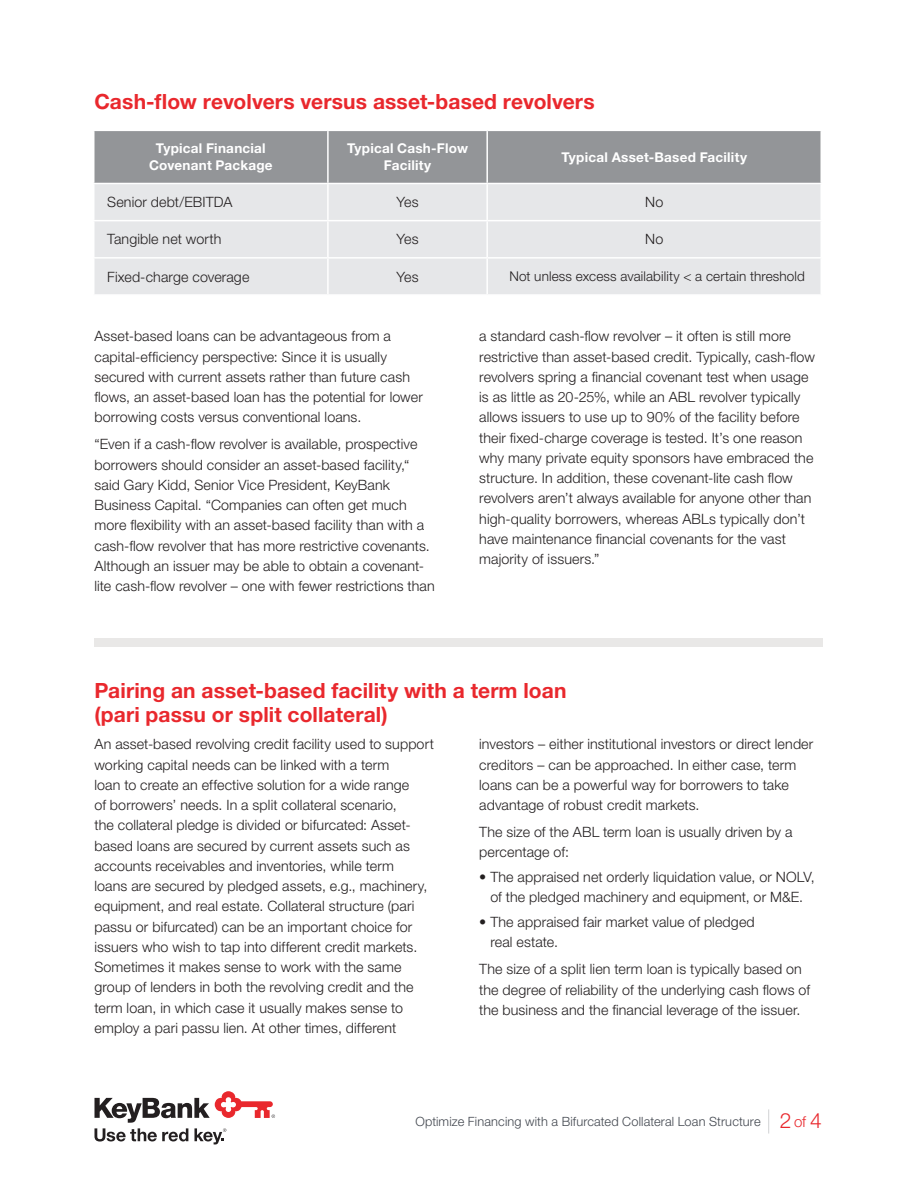
<style>
.page{position:relative;width:918px;height:1188px;background:#fff}
.page>*{position:absolute;margin:0;border:0;box-sizing:border-box;transform-origin:0 0}
._01__Headlines_-_14{font:700 21px/24px "Helvetica Neue LT Std";letter-spacing:.005em;color:#e9282d}
.t1{font:300 21px "Helvetica Neue LT Std";color:#e9282d}
._03__Body_-_9_5_13_5{font:300 14.25px/20.2px "Helvetica Neue LT Std";letter-spacing:.01em;color:#231f20}
._4_Body_text_9_5_13{font:700 13.5px/16.5px "Helvetica Neue LT Pro";letter-spacing:.02em;color:#fff;text-align:center}
._03__Body_-_9_5_13_5-2{font:300 13.5px "Helvetica Neue LT Std";letter-spacing:.01em;color:#231f20}
._12__Bottom_page_foo{font:300 12.75px "Helvetica Neue LT Std";letter-spacing:.01em;color:#41464e}
.s1{font-size:15px}
</style>
<div class="page">
<svg style="left:768px;top:1109px;width:1px;height:25px"></svg>
<svg style="left:94px;top:1091px;width:181px;height:53px"></svg>
<div style="left:94px;top:131px;width:726px;height:52px;background:#939598"></div>
<div style="left:94px;top:184px;width:726px;height:110px;background:#e6e7e9"></div>
<hr style="left:327px;top:131px;width:2px;height:52px;background:#fff">
<hr style="left:486px;top:131px;width:2px;height:52px;background:#fff">
<hr style="left:327px;top:184px;width:2px;height:36px;background:#fff">
<hr style="left:486px;top:184px;width:2px;height:36px;background:#fff">
<hr style="left:93px;top:220px;width:235px;height:1px;background:#fff">
<hr style="left:328px;top:220px;width:159px;height:1px;background:#fff">
<hr style="left:327px;top:221px;width:2px;height:36px;background:#fff">
<hr style="left:487px;top:220px;width:335px;height:1px;background:#fff">
<hr style="left:486px;top:221px;width:2px;height:36px;background:#fff">
<hr style="left:93px;top:257px;width:235px;height:2px;background:#fff">
<hr style="left:328px;top:257px;width:159px;height:2px;background:#fff">
<hr style="left:327px;top:259px;width:2px;height:35px;background:#fff">
<hr style="left:487px;top:257px;width:335px;height:2px;background:#fff">
<hr style="left:486px;top:259px;width:2px;height:35px;background:#fff">
<div style="left:94px;top:638px;width:730px;height:9px;background:#e9e8e7"></div>
<p class="_01__Headlines_-_14" style="left:94px;top:90px;width:502px">Cash-flow revolvers versus asset-based revolvers</p>
<p class="_4_Body_text_9_5_13" style="left:149px;top:140px;width:125px">Typical Financial<br>Covenant Package</p>
<p class="_4_Body_text_9_5_13" style="left:347px;top:140px;width:123px">Typical Cash-Flow<br>Facility</p>
<p class="_4_Body_text_9_5_13" style="left:561px;top:148px;width:187px">Typical Asset-Based Facility</p>
<p class="_03__Body_-_9_5_13_5" style="left:107px;top:192px;width:127px">Senior debt/EBITDA</p>
<p class="_03__Body_-_9_5_13_5" style="left:396px;top:192px;width:24px">Yes</p>
<p class="_03__Body_-_9_5_13_5" style="left:645px;top:192px;width:20px">No</p>
<p class="_03__Body_-_9_5_13_5" style="left:107px;top:229px;width:116px">Tangible net worth</p>
<p class="_03__Body_-_9_5_13_5" style="left:396px;top:229px;width:24px">Yes</p>
<p class="_03__Body_-_9_5_13_5" style="left:645px;top:229px;width:20px">No</p>
<p class="_03__Body_-_9_5_13_5" style="left:107px;top:266px;width:144px">Fixed-charge coverage</p>
<p class="_03__Body_-_9_5_13_5" style="left:396px;top:266px;width:24px">Yes</p>
<p class="_03__Body_-_9_5_13_5-2" style="left:509px;top:268px;width:297px">Not unless excess availability &lt; a certain threshold</p>
<p class="_03__Body_-_9_5_13_5" style="left:94px;top:326px;width:330px">Asset-based loans can be advantageous from a capital-efficiency perspective: Since it is usually secured with current assets rather than future cash flows, an asset-based loan has the potential for lower borrowing costs versus conventional loans.</p>
<p class="_03__Body_-_9_5_13_5" style="left:94px;top:434px;width:342px">“Even if a cash-flow revolver is available, prospective borrowers should consider an asset-based facility,“ said Gary Kidd, Senior Vice President, KeyBank Business Capital. “Companies can often get much more flexibility with an asset-based facility than with a cash-flow revolver that has more restrictive covenants.<br>Although an issuer may be able to obtain a covenant&shy;lite cash-flow revolver – one with fewer restrictions than</p>
<p class="_03__Body_-_9_5_13_5" style="left:479px;top:326px;width:337px">a standard cash-flow revolver – it often is still more restrictive than asset-based credit. Typically, cash-flow revolvers spring a financial covenant test when usage is as little as 20-25%, while an ABL revolver typically allows issuers to use up to 90% of the facility before their fixed-charge coverage is tested. It’s one reason why many private equity sponsors have embraced the structure. In addition, these covenant-lite cash flow revolvers aren’t always available for anyone other than high-quality borrowers, whereas ABLs typically don’t have maintenance financial covenants for the vast majority of issuers.”</p>
<p class="_01__Headlines_-_14" style="left:94px;top:678px;width:473px">Pairing an asset-based facility with a term loan (pari passu or split collateral)</p>
<p class="_03__Body_-_9_5_13_5" style="left:94px;top:734px;width:341px">An asset-based revolving credit facility used to support working capital needs can be linked with a term<br>loan to create an effective solution for a wide range<br>of borrowers’ needs. In a split collateral scenario,<br>the collateral pledge is divided or bifurcated: Asset&shy;based loans are secured by current assets such as accounts receivables and inventories, while term<br>loans are secured by pledged assets, e.g., machinery, equipment, and real estate. Collateral structure (pari passu or bifurcated) can be an important choice for issuers who wish to tap into different credit markets.<br>Sometimes it makes sense to work with the same group of lenders in both the revolving credit and the term loan, in which case it usually makes sense to employ a pari passu lien. At other times, different</p>
<p class="_03__Body_-_9_5_13_5" style="left:479px;top:734px;width:336px">investors – either institutional investors or direct lender creditors – can be approached. In either case, term loans can be a powerful way for borrowers to take advantage of robust credit markets.</p>
<p class="_03__Body_-_9_5_13_5" style="left:479px;top:822px;width:315px">The size of the ABL term loan is usually driven by a percentage of:</p>
<p class="_03__Body_-_9_5_13_5" style="left:479px;top:867px;width:337px;text-align:center">• The appraised net orderly liquidation value, or NOLV, of the pledged machinery and equipment, or M&amp;E.</p>
<p class="_03__Body_-_9_5_13_5" style="left:490px;top:912px;width:266px;text-indent:-11px">• The appraised fair market value of pledged real estate.</p>
<p class="_03__Body_-_9_5_13_5" style="left:479px;top:959px;width:332px">The size of a split lien term loan is typically based on the degree of reliability of the underlying cash flows of the business and the financial leverage of the issuer.</p>
<p class="_12__Bottom_page_foo" style="left:415px;top:1114px;width:347px">Optimize Financing with a Bifurcated Collateral Loan Structure</p>
<p class="t1" style="left:780px;top:1108px;width:44px">2 <span class="s1">of</span> 4</p>
</div>
